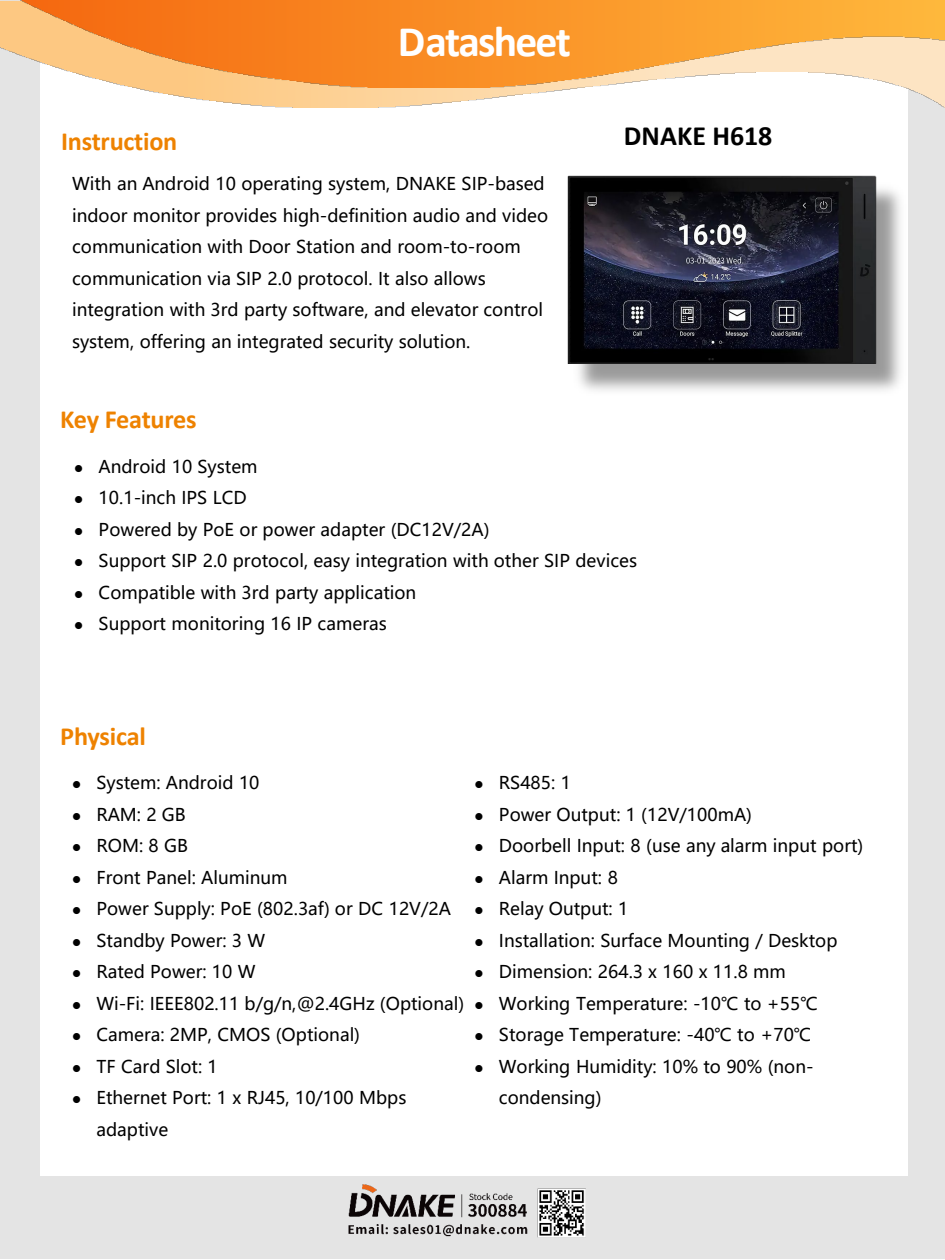
<style>
.page{position:relative;width:945px;height:1260px;background:#fff}
.page>*{position:absolute;margin:0;border:0;box-sizing:border-box;transform-origin:0 0}
.t1{font:700 43.75px "Calibri";letter-spacing:-.04em;color:#fff}
.t2{font:700 28px "Calibri";color:#000}
.t3{font:700 26.25px "Calibri";letter-spacing:-.01em;color:#ee8200}
.t4{font:17.5px/31.5px "Microsoft Ya Hei";color:#000}
</style>
<div class="page">
<div style="left:0;top:1px;width:945px;height:1258px;background:#e4e4e4"></div>
<div style="left:41px;top:61px;width:867px;height:1115px;background:#fff"></div>
<img style="left:0;top:0;width:945px;height:108px">
<img style="left:17px;top:0;width:928px;height:88px">
<img style="left:348px;top:1184px;width:238px;height:54px">
<img style="left:567px;top:175px;width:310px;height:189px">
<h3 class="t3" style="left:61px;top:123px;width:118px">Instruction</h3>
<h1 class="t1" style="left:398px;top:11px;width:175px">Datasheet</h1>
<p class="t4" style="left:72px;top:168px;width:478px">With an Android 10 operating system, DNAKE SIP-based indoor monitor provides high-definition audio and video communication with Door Station and room-to-room communication via SIP 2.0 protocol. It also allows integration with 3rd party software, and elevator control system, offering an integrated security solution.</p>
<h3 class="t3" style="left:60px;top:401px;width:138px">Key Features</h3>
<p class="t2" style="left:624px;top:116px;width:150px">DNAKE H618</p>
<p class="t4" style="left:74px;top:450px;width:185px">● Android 10 System</p>
<p class="t4" style="left:74px;top:482px;width:174px">● 10.1-inch IPS LCD</p>
<p class="t4" style="left:74px;top:513px;width:417px">● Powered by PoE or power adapter (DC12V/2A)</p>
<p class="t4" style="left:74px;top:545px;width:564px">● Support SIP 2.0 protocol, easy integration with other SIP devices</p>
<p class="t4" style="left:74px;top:576px;width:344px">● Compatible with 3rd party application</p>
<p class="t4" style="left:74px;top:608px;width:314px">● Support monitoring 16 IP cameras</p>
<h3 class="t3" style="left:60px;top:717px;width:87px">Physical</h3>
<p class="t4" style="left:72px;top:767px;width:189px">● System: Android 10</p>
<p class="t4" style="left:72px;top:798px;width:115px">● RAM: 2 GB</p>
<p class="t4" style="left:72px;top:830px;width:117px">● ROM: 8 GB</p>
<p class="t4" style="left:72px;top:861px;width:217px">● Front Panel: Aluminum</p>
<p class="t4" style="left:72px;top:893px;width:380px">● Power Supply: PoE (802.3af) or DC 12V/2A</p>
<p class="t4" style="left:72px;top:924px;width:195px">● Standby Power: 3 W</p>
<p class="t4" style="left:72px;top:956px;width:185px">● Rated Power: 10 W</p>
<p class="t4" style="left:72px;top:987px;width:394px">● Wi-Fi: IEEE802.11 b/g/n,@2.4GHz (Optional)</p>
<p class="t4" style="left:72px;top:1019px;width:290px">● Camera: 2MP, CMOS (Optional)</p>
<p class="t4" style="left:72px;top:1050px;width:147px">● TF Card Slot: 1</p>
<p class="t4" style="left:96px;top:1082px;width:311px;text-indent:-24px">● Ethernet Port: 1 x RJ45, 10/100 Mbps adaptive</p>
<p class="t4" style="left:475px;top:767px;width:98px">● RS485: 1</p>
<p class="t4" style="left:475px;top:798px;width:279px">● Power Output: 1 (12V/100mA)</p>
<p class="t4" style="left:475px;top:830px;width:390px">● Doorbell Input: 8 (use any alarm input port)</p>
<p class="t4" style="left:475px;top:861px;width:145px">● Alarm Input: 8</p>
<p class="t4" style="left:475px;top:893px;width:155px">● Relay Output: 1</p>
<p class="t4" style="left:475px;top:924px;width:364px">● Installation: Surface Mounting / Desktop</p>
<p class="t4" style="left:475px;top:956px;width:313px">● Dimension: 264.3 x 160 x 11.8 mm</p>
<p class="t4" style="left:475px;top:987px;width:345px">● Working Temperature: -10℃ to +55℃</p>
<p class="t4" style="left:475px;top:1019px;width:338px">● Storage Temperature: -40℃ to +70℃</p>
<p class="t4" style="left:499px;top:1050px;width:316px;text-indent:-24px">● Working Humidity: 10% to 90% (non&shy;condensing)</p>
</div>
